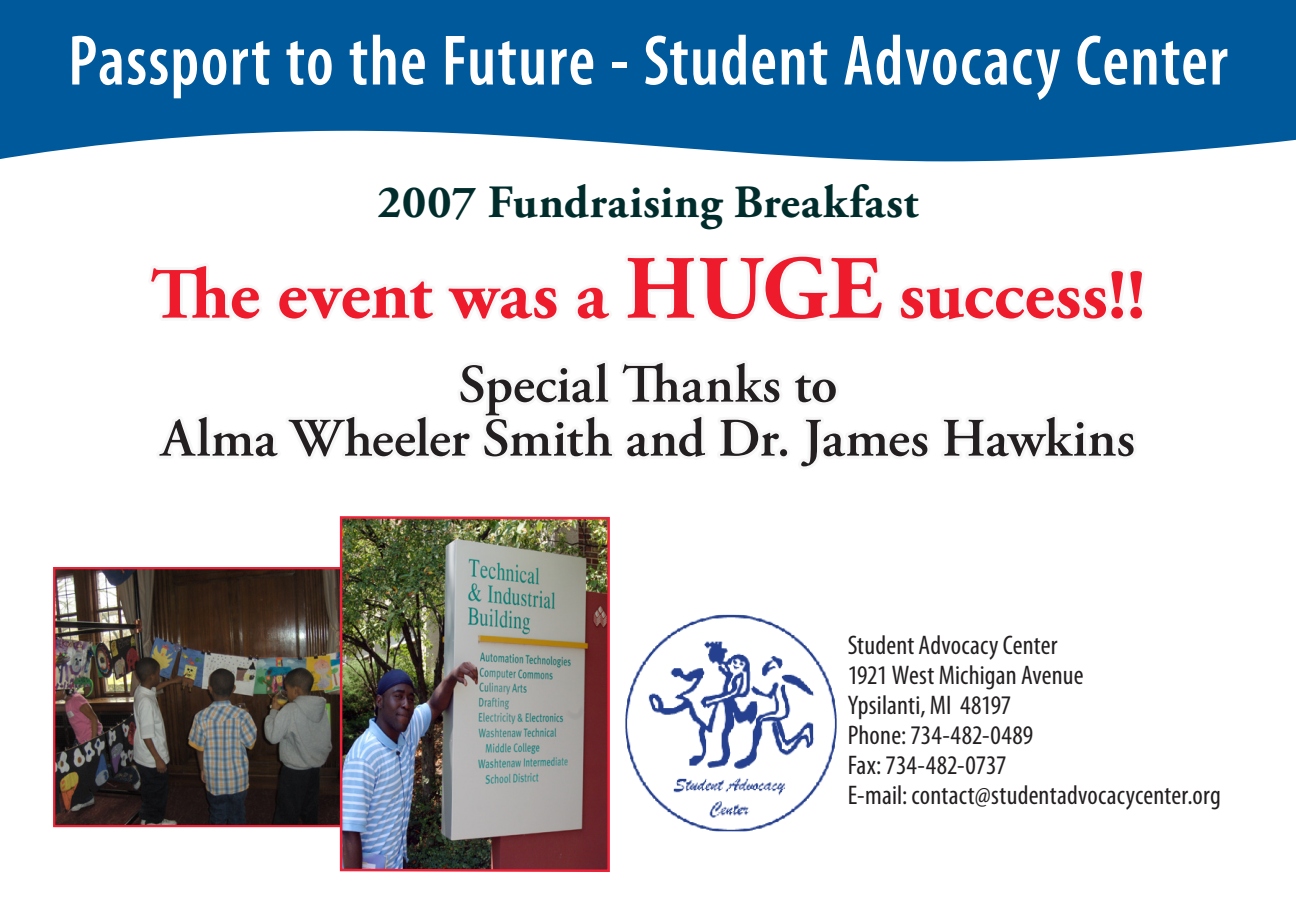
<style>
.page{position:relative;width:1296px;height:918px;background:#fff}
.page>*{position:absolute;margin:0;border:0;box-sizing:border-box;transform-origin:0 0}
.Head{font:600 condensed 72px "Myriad Pro";letter-spacing:.02em;color:#fff;scale:.94 1}
.Subhead{font:700 72px "Adobe Garamond Pro";letter-spacing:.005em;color:#ee1b2c}
.Body{font:600 54px "Adobe Garamond Pro";color:#231f20}
.Subhead-2{font:700 46.2px "Adobe Garamond Pro";letter-spacing:.015em;color:#002d2c}
.Address{font:condensed 27px/30px "Myriad Pro";letter-spacing:.005em;color:#231f20}
.s1{font-size:90px}
</style>
<div class="page">
<svg style="left:0;top:0;width:1296px;height:162px;background:#1868a4"></svg>
<img style="left:56px;top:570px;width:284px;height:254px">
<div style="left:53px;top:567px;width:336px;height:260px;border:2px solid #ed2036"></div>
<img style="left:344px;top:520px;width:262px;height:348px">
<div style="left:340px;top:516px;width:270px;height:356px;border:3px solid #ed2137"></div>
<img style="left:625px;top:615px;width:212px;height:217px">
<p class="Head" style="left:68px;top:16px;width:1235px">Passport to the Future - Student Advocacy Center</p>
<p class="Subhead-2" style="left:377px;top:176px;width:542px">2007 Fundraising Breakfast</p>
<p class="Subhead" style="left:151px;top:253px;width:996px">The event was a <span class="s1">HUGE</span> success!!</p>
<p class="Body" style="left:458px;top:353px;width:381px">Special Thanks to</p>
<p class="Body" style="left:161px;top:407px;width:976px">Alma Wheeler Smith and Dr. James Hawkins</p>
<p class="Address" style="left:848px;top:630px;width:375px">Student Advocacy Center<br>1921 West Michigan Avenue<br>Ypsilanti, MI 48197<br>Phone: 734-482-0489<br>Fax: 734-482-0737<br>E-mail: contact@studentadvocacycenter.org</p>
</div>
